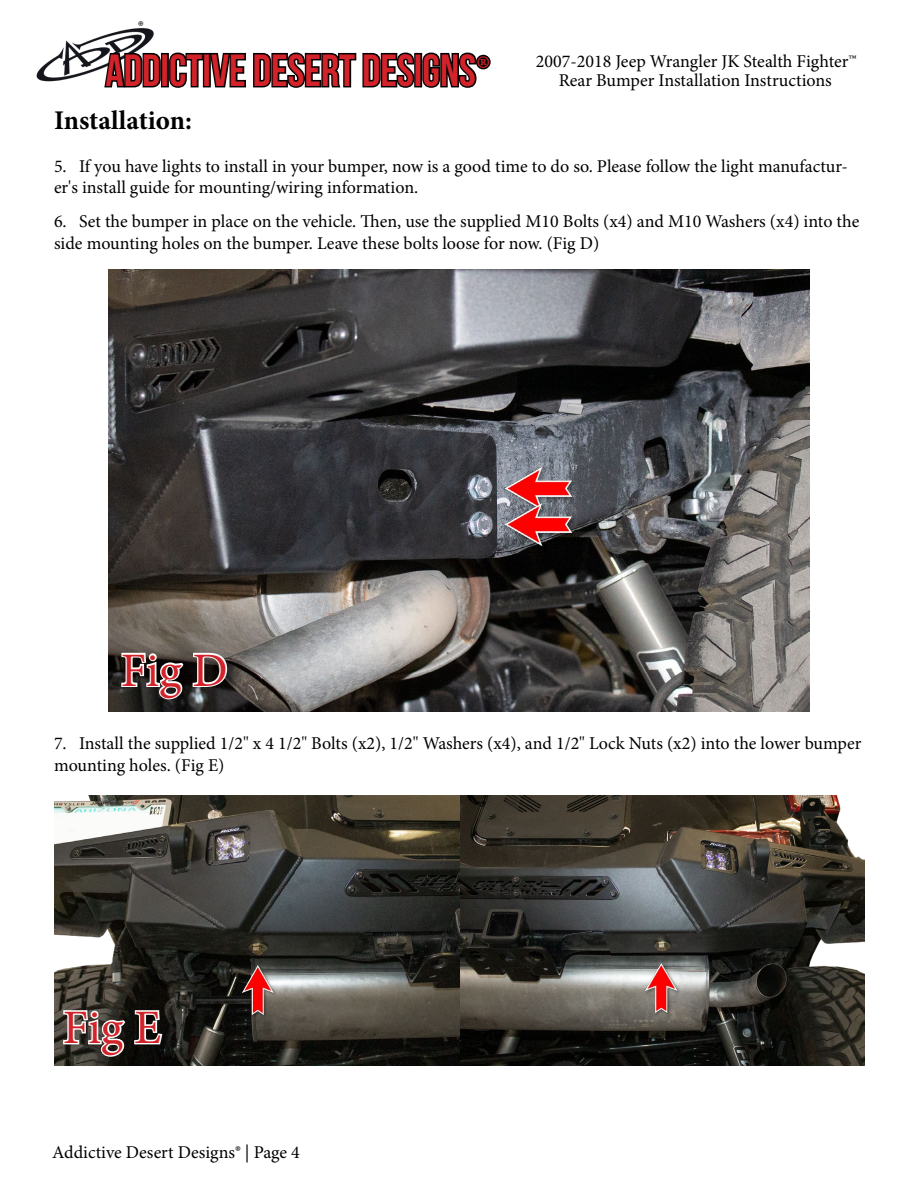
<style>
.page{position:relative;width:918px;height:1188px;background:#fff}
.page>*{position:absolute;margin:0;border:0;box-sizing:border-box;transform-origin:0 0}
.t1{font:48px "Minion Pro";color:#d2232a}
.t2{font:45px "Bebas Neue";color:#d2232a}
.t3{font:700 27px "Minion Pro";color:#000}
.t4{font:18px/21.6px "Minion Pro";color:#000}
.s1{font-family:"Minion Pro"}
</style>
<div class="page">
<img style="left:36px;top:28px;width:118px;height:54px">
<svg style="left:103px;top:51px;width:59px;height:37px"></svg>
<div style="left:161px;top:53px;width:8px;height:34px;border:3px solid #000"></div>
<svg style="left:168px;top:52px;width:323px;height:36px"></svg>
<img style="left:108px;top:269px;width:702px;height:443px">
<img style="left:502px;top:464px;width:77px;height:36px">
<img style="left:502px;top:500px;width:77px;height:53px">
<svg style="left:120px;top:651px;width:65px;height:50px"></svg>
<svg style="left:191px;top:651px;width:38px;height:37px"></svg>
<img style="left:54px;top:795px;width:810px;height:270px">
<img style="left:240px;top:963px;width:39px;height:56px">
<img style="left:644px;top:962px;width:38px;height:56px">
<svg style="left:62px;top:1009px;width:65px;height:49px"></svg>
<svg style="left:133px;top:1009px;width:31px;height:37px"></svg>
<p class="t4" style="left:536px;top:51px;width:322px;line-height:19.4px;text-align:center">2007-2018 Jeep Wrangler JK Stealth Fighter™<br>Rear Bumper Installation Instructions</p>
<h2 class="t2" style="left:106px;top:46px;width:386px">ADDICTIVE DESERT DESIGNS<span class="s1">®</span></h2>
<h3 class="t3" style="left:54px;top:101px;width:139px">Installation:</h3>
<p class="t4" style="left:54px;top:155px;width:796px">5. If you have lights to install in your bumper, now is a good time to do so. Please follow the light manufactur&shy;er's install guide for mounting/wiring information.</p>
<p class="t4" style="left:54px;top:211px;width:807px">6. Set the bumper in place on the vehicle. Then, use the supplied M10 Bolts (x4) and M10 Washers (x4) into the side mounting holes on the bumper. Leave these bolts loose for now. (Fig D)</p>
<h1 class="t1" style="left:121px;top:638px;width:108px">Fig D</h1>
<p class="t4" style="left:54px;top:733px;width:809px">7. Install the supplied 1/2" x 4 1/2" Bolts (x2), 1/2" Washers (x4), and 1/2" Lock Nuts (x2) into the lower bumper mounting holes. (Fig E)</p>
<h1 class="t1" style="left:63px;top:995px;width:100px">Fig E</h1>
<p class="t4" style="left:52px;top:1141px;width:249px">Addictive Desert Designs® | Page 4</p>
</div>
